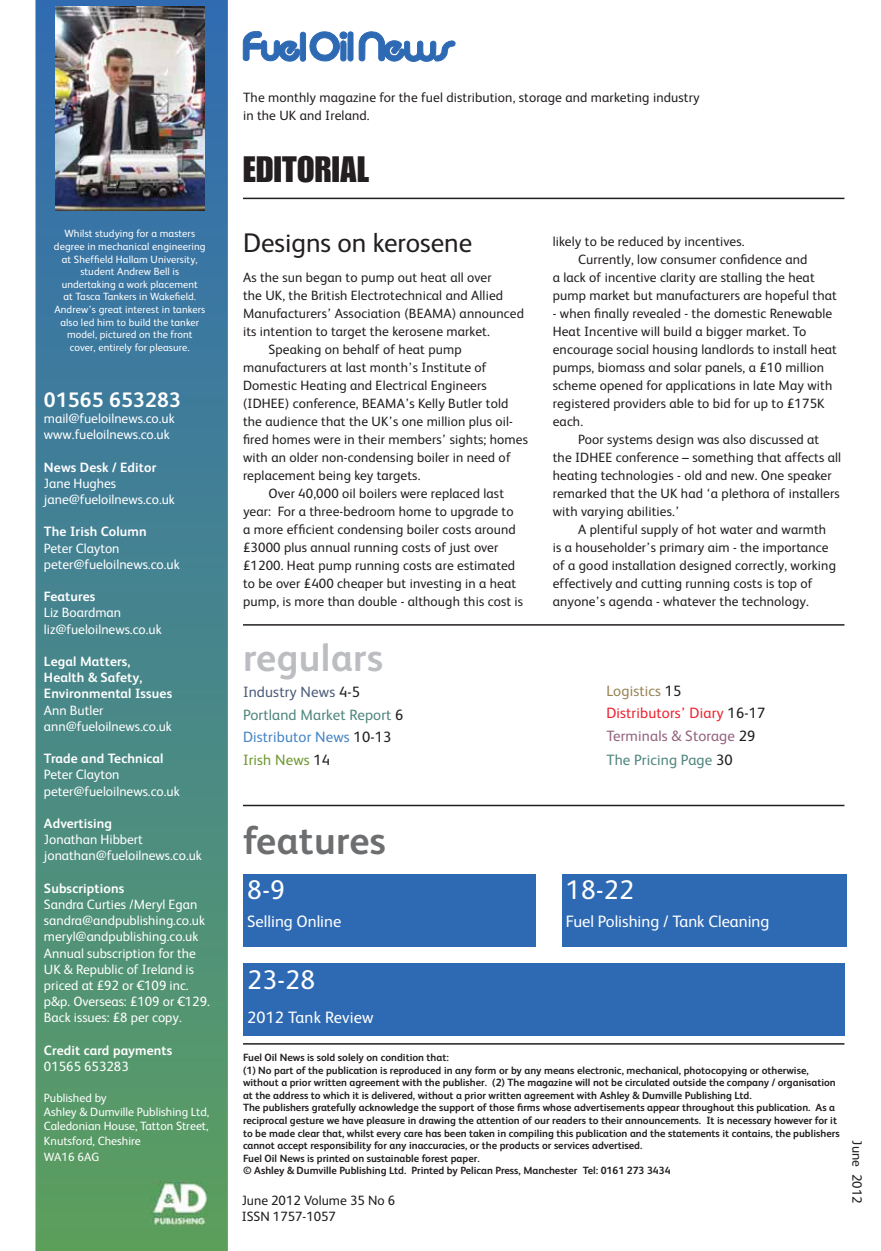
<style>
.page{position:relative;width:881px;height:1251px;background:#fff}
.page>*{position:absolute;margin:0;border:0;box-sizing:border-box;transform-origin:0 0}
.t1{font:700 39px "FS Albert";letter-spacing:.01em;color:#bbbdc0}
.t2{font:700 39px "FS Albert";letter-spacing:.01em;color:#6d6e70}
.t3{font:36px "Impact";letter-spacing:.01em;color:#231f20}
.t4{font:27px "FS Albert";color:#231f20}
.t5{font:27px "FS Albert";letter-spacing:.01em;color:#fff}
.t6{font:700 21px "FS Albert";letter-spacing:.01em;color:#fff}
.t7{font:16.5px "FS Albert";color:#fff}
.t8{font:15px/22.5px "FS Albert";letter-spacing:.01em;color:#50867e}
.t9{font:15px/22.5px "FS Albert";letter-spacing:.01em;color:#ee2432}
.t10{font:13.5px/18px "FS Albert";letter-spacing:.01em;color:#231f20}
.t11{font:13.5px/16.2px "FS Albert";color:#fff}
.t12{font:700 13.5px/16.2px "FS Albert";letter-spacing:.01em;color:#fff}
.t13{font:12px/14.4px "FS Albert";color:#fff}
.t14{font:700 10.5px/12.6px "FS Albert";color:#231f20}
.t15{font:10.5px/12.6px "FS Albert";letter-spacing:.01em;color:#fff;text-align:center}
.s1{color:#4d5d7b}
.s2{color:#231f20}
.s3{color:#4785c5}
.s4{color:#6f9831}
.s5{color:#9a8457}
.s6{color:#94647d}
</style>
<div class="page">
<svg style="left:35px;top:0;width:193px;height:1251px;background:#498887"></svg>
<svg style="left:243px;top:31px;width:213px;height:31px"></svg>
<img style="left:56px;top:7px;width:148px;height:204px">
<hr style="left:243px;top:198px;width:601px;height:1px;background:#231f20">
<hr style="left:243px;top:624px;width:601px;height:2px;background:#231f20">
<hr style="left:243px;top:805px;width:601px;height:1px;background:#231f20">
<hr style="left:243px;top:1043px;width:601px;height:2px;background:#231f20">
<div style="left:562px;top:874px;width:284px;height:72px;background:#2e6ab4"></div>
<div style="left:243px;top:874px;width:292px;height:72px;background:#2e6ab4"></div>
<img style="left:151px;top:1182px;width:57px;height:44px">
<div style="left:243px;top:963px;width:601px;height:73px;background:#2e6ab4"></div>
<p class="t15" style="left:54px;top:229px;width:153px">Whilst studying for a masters degree in mechanical engineering at Sheffield Hallam University, student Andrew Bell is undertaking a work placement<br>at Tasca Tankers in Wakefield.<br>Andrew’s great interest in tankers also led him to build the tanker model, pictured on the front cover, entirely for pleasure.</p>
<h3 class="t6" style="left:44px;top:392px;width:138px">01565 653283</h3>
<p class="t11" style="left:44px;top:412px;width:132px">mail@fueloilnews.co.uk www.fueloilnews.co.uk</p>
<p class="t12" style="left:44px;top:460px;width:114px">News Desk / Editor</p>
<p class="t11" style="left:44px;top:476px;width:132px">Jane Hughes jane@fueloilnews.co.uk</p>
<p class="t12" style="left:44px;top:525px;width:104px">The Irish Column</p>
<p class="t11" style="left:44px;top:541px;width:137px">Peter Clayton peter@fueloilnews.co.uk</p>
<p class="t12" style="left:44px;top:590px;width:53px">Features</p>
<p class="t11" style="left:44px;top:606px;width:119px">Liz Boardman liz@fueloilnews.co.uk</p>
<p class="t12" style="left:44px;top:655px;width:130px">Legal Matters,<br>Health &amp; Safety,<br>Environmental Issues</p>
<p class="t11" style="left:44px;top:703px;width:129px">Ann Butler ann@fueloilnews.co.uk</p>
<p class="t12" style="left:44px;top:752px;width:121px">Trade and Technical</p>
<p class="t11" style="left:44px;top:768px;width:137px">Peter Clayton peter@fueloilnews.co.uk</p>
<p class="t12" style="left:44px;top:817px;width:70px">Advertising</p>
<p class="t11" style="left:44px;top:833px;width:159px">Jonathan Hibbert jonathan@fueloilnews.co.uk</p>
<p class="t12" style="left:44px;top:881px;width:82px">Subscriptions</p>
<p class="t11" style="left:44px;top:898px;width:167px">Sandra Curties /Meryl Egan sandra@andpublishing.co.uk meryl@andpublishing.co.uk<br>Annual subscription for the<br>UK &amp; Republic of Ireland is priced at £92 or €109 inc. p&amp;p. Overseas: £109 or €129.<br>Back issues: £8 per copy.</p>
<p class="t12" style="left:44px;top:1043px;width:130px">Credit card payments</p>
<p class="t11" style="left:44px;top:1060px;width:86px">01565 653283</p>
<p class="t13" style="left:44px;top:1091px;width:167px">Published by<br>Ashley &amp; Dumville Publishing Ltd,<br>Caledonian House, Tatton Street,<br>Knutsford, Cheshire</p>
<p class="t13" style="left:44px;top:1151px;width:57px">WA16 6AG</p>
<p class="t10" style="left:243px;top:90px;width:458px">The monthly magazine for the fuel distribution, storage and marketing industry in the UK and Ireland.</p>
<h2 class="t3" style="left:243px;top:156px;width:128px">EDITORIAL</h2>
<h3 class="t4" style="left:243px;top:233px;width:231px">Designs on kerosene</h3>
<p class="t10" style="left:243px;top:270px;width:250px">As the sun began to pump out heat all over</p>
<p class="t10" style="left:243px;top:288px;width:262px">the UK, the British Electrotechnical and Allied</p>
<p class="t10" style="left:243px;top:306px;width:282px">Manufacturers’ Association (BEAMA) announced</p>
<p class="t10" style="left:243px;top:324px;width:248px">its intention to target the kerosene market.</p>
<p class="t10" style="left:269px;top:342px;width:195px">Speaking on behalf of heat pump</p>
<p class="t10" style="left:243px;top:360px;width:245px">manufacturers at last month’s Institute of</p>
<p class="t10" style="left:243px;top:378px;width:245px">Domestic Heating and Electrical Engineers</p>
<p class="t10" style="left:243px;top:396px;width:267px">(IDHEE) conference, BEAMA’s Kelly Butler told</p>
<p class="t10" style="left:243px;top:414px;width:271px">the audience that the UK’s one million plus oil-</p>
<p class="t10" style="left:243px;top:432px;width:287px">fired homes were in their members’ sights; homes</p>
<p class="t10" style="left:243px;top:450px;width:269px">with an older non-condensing boiler in need of</p>
<p class="t10" style="left:243px;top:468px;width:179px">replacement being key targets.</p>
<p class="t10" style="left:269px;top:486px;width:237px">Over 40,000 oil boilers were replaced last</p>
<p class="t10" style="left:243px;top:504px;width:272px">year: For a three-bedroom home to upgrade to</p>
<p class="t10" style="left:243px;top:522px;width:274px">a more efficient condensing boiler costs around</p>
<p class="t10" style="left:243px;top:540px;width:257px">£3000 plus annual running costs of just over</p>
<p class="t10" style="left:243px;top:558px;width:274px">£1200. Heat pump running costs are estimated</p>
<p class="t10" style="left:243px;top:576px;width:275px">to be over £400 cheaper but investing in a heat</p>
<p class="t10" style="left:243px;top:594px;width:282px">pump, is more than double - although this cost is</p>
<h1 class="t1" style="left:243px;top:643px;width:142px">regulars</h1>
<p class="t8" style="left:243px;top:682px;width:162px"><span class="s1">Industry News</span> <span class="s2">4-5<br></span>Portland Market Report <span class="s2">6<br></span><span class="s3">Distributor News</span> <span class="s2">10-13<br></span><span class="s4">Irish News</span> <span class="s2">14</span></p>
<p class="t10" style="left:553px;top:234px;width:193px">likely to be reduced by incentives.</p>
<p class="t10" style="left:578px;top:252px;width:231px">Currently, low consumer confidence and</p>
<p class="t10" style="left:553px;top:270px;width:264px">a lack of incentive clarity are stalling the heat</p>
<p class="t10" style="left:553px;top:288px;width:286px">pump market but manufacturers are hopeful that</p>
<p class="t10" style="left:553px;top:306px;width:286px">- when finally revealed - the domestic Renewable Heat Incentive will build a bigger market. To encourage social housing landlords to install heat pumps, biomass and solar panels, a £10 million scheme opened for applications in late May with registered providers able to bid for up to £175K each.</p>
<p class="t10" style="left:553px;top:432px;width:290px;text-indent:26px">Poor systems design was also discussed at the IDHEE conference – something that affects all heating technologies - old and new. One speaker remarked that the UK had ‘a plethora of installers with varying abilities.’</p>
<p class="t10" style="left:553px;top:522px;width:285px;text-indent:26px">A plentiful supply of hot water and warmth is a householder’s primary aim - the importance of a good installation designed correctly, working effectively and cutting running costs is top of anyone’s agenda - whatever the technology.</p>
<p class="t9" style="left:606px;top:681px;width:161px"><span class="s5">Logistics</span> <span class="s2">15<br></span>Distributors’ Diary <span class="s2">16-17<br></span><span class="s6">Terminals &amp; Storage</span> <span class="s2">29</span></p>
<p class="t8" style="left:606px;top:750px;width:128px">The Pricing Page <span class="s2">30</span></p>
<h1 class="t2" style="left:243px;top:826px;width:144px">features</h1>
<h3 class="t5" style="left:247px;top:880px;width:39px">8-9</h3>
<p class="t7" style="left:247px;top:915px;width:96px">Selling Online</p>
<h3 class="t5" style="left:566px;top:880px;width:69px">18-22</h3>
<p class="t7" style="left:566px;top:915px;width:205px">Fuel Polishing / Tank Cleaning</p>
<h3 class="t5" style="left:247px;top:969px;width:69px">23-28</h3>
<p class="t7" style="left:247px;top:1012px;width:128px">2012 Tank Review</p>
<p class="t14" style="left:243px;top:1052px;width:598px">Fuel Oil News is sold solely on condition that:<br>(1) No part of the publication is reproduced in any form or by any means electronic, mechanical, photocopying or otherwise, without a prior written agreement with the publisher. (2) The magazine will not be circulated outside the company / organisation at the address to which it is delivered, without a prior written agreement with Ashley &amp; Dumville Publishing Ltd.<br>The publishers gratefully acknowledge the support of those firms whose advertisements appear throughout this publication. As a reciprocal gesture we have pleasure in drawing the attention of our readers to their announcements. It is necessary however for it to be made clear that, whilst every care has been taken in compiling this publication and the statements it contains, the publishers cannot accept responsibility for any inaccuracies, or the products or services advertised.<br>Fuel Oil News is printed on sustainable forest paper.<br>© Ashley &amp; Dumville Publishing Ltd. Printed by Pelican Press, Manchester Tel: 0161 273 3434</p>
<p class="t10" style="left:242px;top:1193px;width:155px;line-height:16.2px">June 2012 Volume 35 No 6<br>ISSN 1757-1057</p>
<p class="t10" style="left:865px;top:1140px;width:65px;rotate:90deg">June 2012</p>
</div>
